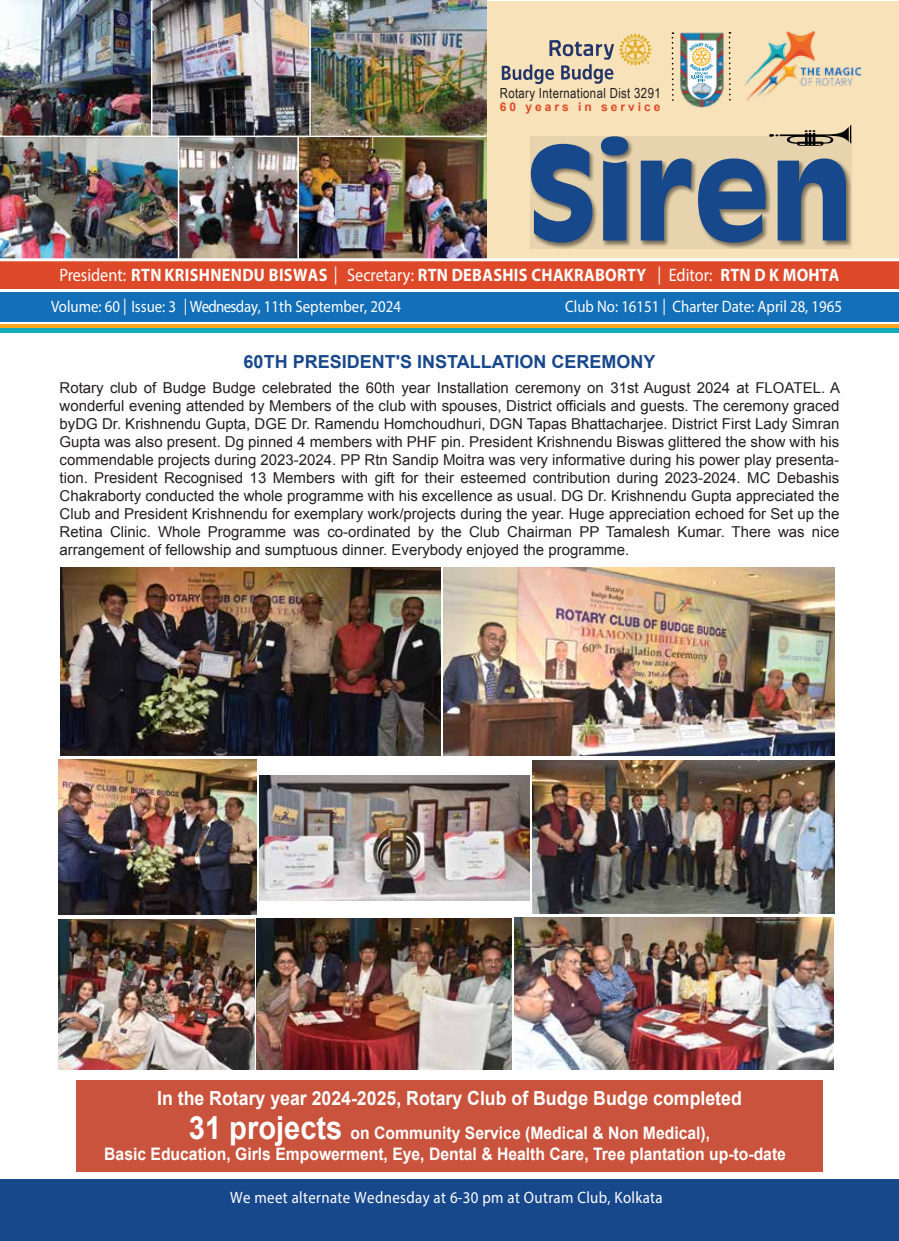
<style>
.page{position:relative;width:899px;height:1241px;background:#fff}
.page>*{position:absolute;margin:0;border:0;box-sizing:border-box;transform-origin:0 0}
.t1{font:700 19.5px "Arial";color:#fff;scale:.91 1}
.t2{font:700 18px "Myriad Pro";letter-spacing:.02em;color:#fff;scale:.9 1}
.t3{font:700 18px "Arial";color:#18488c}
.t4{font:700 17.25px/20.7px "Arial";color:#fff;text-align:center;scale:.91 1}
.t5{font:16.5px "Myriad Pro";color:#fff;scale:.9 1}
.t6{font:16.5px "Myriad Pro";letter-spacing:.025em;color:#fff;scale:.9 1}
.t7{font:15px/18px "Arial";color:#231f20;text-align:justify}
.t8{font:13.95px "Arial Narrow";letter-spacing:.025em;color:#231f20}
.t9{font:700 12px "Arial";letter-spacing:.25em;color:#de4a29}
.s1{font-weight:400}
.s2{font-size:31.95px}
</style>
<div class="page">
<div style="left:0;top:1px;width:898px;height:259px;background:#f7e2b9"></div>
<img style="left:0;top:0;width:486px;height:258px">
<div style="left:0;top:259px;width:898px;height:30px;background:#de4a29"></div>
<div style="left:0;top:1179px;width:898px;height:61px;background:#18488c"></div>
<hr style="left:0;top:324px;width:898px;height:4px;background:#faa71e">
<div style="left:0;top:328px;width:898px;height:5px;background:#12abb9"></div>
<div style="left:0;top:292px;width:898px;height:30px;background:#136fb8"></div>
<svg style="left:530px;top:136px;width:321px;height:113px;fill:#e7d3ad"></svg>
<svg style="left:531px;top:125px;width:320px;height:118px"></svg>
<hr style="left:0;top:136px;width:486px;height:1px;background:#fff">
<hr style="left:151px;top:1px;width:1px;height:135px;background:#fff">
<hr style="left:309px;top:1px;width:2px;height:135px;background:#fff">
<hr style="left:297px;top:136px;width:2px;height:122px;background:#fff">
<hr style="left:178px;top:136px;width:1px;height:122px;background:#fff">
<hr style="left:0;top:258px;width:898px;height:3px;background:#fff">
<svg style="left:501px;top:34px;width:150px;height:50px"></svg>
<svg style="left:671px;top:32px;width:2px;height:69px"></svg>
<svg style="left:728px;top:32px;width:2px;height:69px"></svg>
<img style="left:680px;top:32px;width:44px;height:76px">
<svg style="left:689px;top:43px;width:24px;height:38px"></svg>
<img style="left:743px;top:32px;width:117px;height:69px">
<div style="left:76px;top:1080px;width:746px;height:91px;background:#c9533c"></div>
<img style="left:444px;top:567px;width:390px;height:188px">
<img style="left:60px;top:567px;width:380px;height:188px">
<img style="left:59px;top:760px;width:197px;height:154px">
<img style="left:58px;top:918px;width:454px;height:152px">
<img style="left:514px;top:917px;width:320px;height:152px">
<img style="left:532px;top:760px;width:302px;height:153px">
<img style="left:259px;top:776px;width:270px;height:124px">
<p class="t8" style="left:499px;top:83px;width:162px">Rotary International Dist 3291</p>
<p class="t9" style="left:500px;top:99px;width:162px">60 years in service</p>
<p class="t2" style="left:59px;top:263px;width:868px"><span class="s1">President:</span> RTN KRISHNENDU BISWAS <span class="s1">| Secretary:</span> RTN DEBASHIS CHAKRABORTY <span class="s1">| Editor:</span> RTN D K MOHTA</p>
<p class="t5" style="left:51px;top:296px;width:390px">Volume: 60 | Issue: 3 | Wednesday, 11th September, 2024</p>
<p class="t5" style="left:565px;top:296px;width:309px">Club No: 16151 | Charter Date: April 28, 1965</p>
<p class="t3" style="left:244px;top:349px;width:413px">60TH PRESIDENT'S INSTALLATION CEREMONY</p>
<p class="t7" style="left:59px;top:378px;width:782px">Rotary club of Budge Budge celebrated the 60th year Installation ceremony on 31st August 2024 at FLOATEL. A wonderful evening attended by Members of the club with spouses, District officials and guests. The ceremony graced byDG Dr. Krishnendu Gupta, DGE Dr. Ramendu Homchoudhuri, DGN Tapas Bhattacharjee. District First Lady Simran Gupta was also present. Dg pinned 4 members with PHF pin. President Krishnendu Biswas glittered the show with his commendable projects during 2023-2024. PP Rtn Sandip Moitra was very informative during his power play presenta&shy;tion. President Recognised 13 Members with gift for their esteemed contribution during 2023-2024. MC Debashis Chakraborty conducted the whole programme with his excellence as usual. DG Dr. Krishnendu Gupta appreciated the Club and President Krishnendu for exemplary work/projects during the year. Huge appreciation echoed for Set up the Retina Clinic. Whole Programme was co-ordinated by the Club Chairman PP Tamalesh Kumar. There was nice arrangement of fellowship and sumptuous dinner. Everybody enjoyed the programme.</p>
<h1 class="t1" style="left:157px;top:1085px;width:644px">In the Rotary year 2024-2025, Rotary Club of Budge Budge completed</h1>
<p class="t4" style="left:104px;top:1122px;width:750px"><span class="s2">31 projects</span> on Community Service (Medical &amp; Non Medical),<br>Basic Education, Girls Empowerment, Eye, Dental &amp; Health Care, Tree plantation up-to-date</p>
<p class="t6" style="left:230px;top:1187px;width:482px">We meet alternate Wednesday at 6-30 pm at Outram Club, Kolkata</p>
</div>
